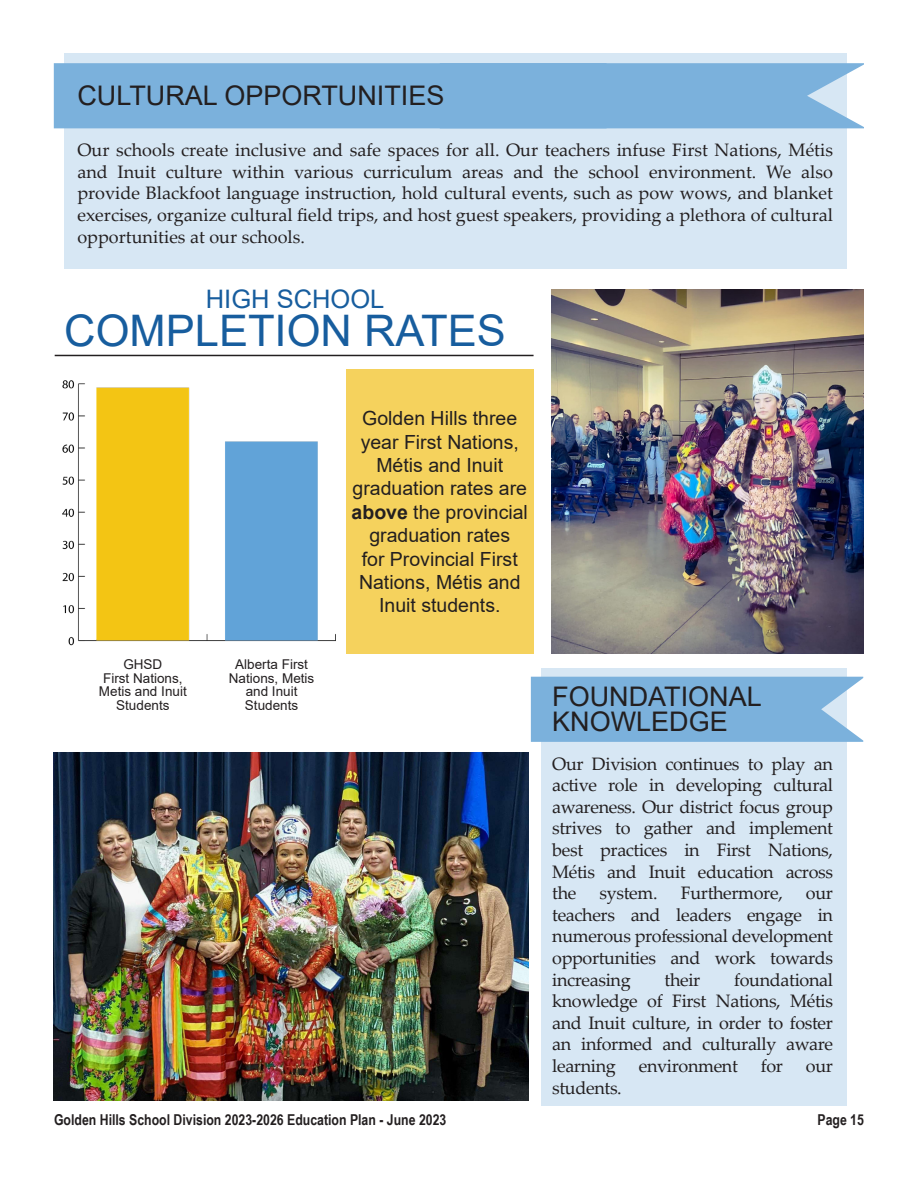
<style>
.page{position:relative;width:918px;height:1188px;background:#fff}
.page>*{position:absolute;margin:0;border:0;box-sizing:border-box;transform-origin:0 0}
.t1{font:43.5px "Arial";color:#175d9e}
.t2{font:27px "Arial";color:#231f20}
.t3{font:25.5px "Arial";color:#175d9e}
.t4{font:19.5px/23.4px "Arial";color:#231f20;text-align:center}
.t5{font:18px/21.6px "Palatino Linotype";letter-spacing:-.02em;color:#231f20;text-align:justify}
.t6{font:700 15px "Arial Narrow";color:#231f20}
.t7{font:13.5px/13.5px "Arial";color:#231f20;text-align:center}
.s1{font-weight:700}
</style>
<div class="page">
<img style="left:54px;top:753px;width:475px;height:347px">
<div style="left:346px;top:369px;width:187px;height:284px;background:#f5d25d"></div>
<div style="left:64px;top:53px;width:783px;height:215px;background:#d7e7f4"></div>
<div style="left:541px;top:668px;width:306px;height:438px;background:#d7e7f4"></div>
<svg style="left:531px;top:677px;width:332px;height:65px;background:#82b5dd"></svg>
<hr style="left:55px;top:355px;width:479px;height:1px;background:#231f20">
<img style="left:552px;top:289px;width:312px;height:364px">
<img style="left:62px;top:380px;width:273px;height:266px">
<div style="left:54px;top:63px;width:810px;height:65px;background:#7bb1dc"></div>
<p class="t2" style="left:77px;top:77px;width:369px">CULTURAL OPPORTUNITIES</p>
<p class="t5" style="left:77px;top:139px;width:757px">Our schools create inclusive and safe spaces for all. Our teachers infuse First Nations, Métis and Inuit culture within various curriculum areas and the school environment. We also provide Blackfoot language instruction, hold cultural events, such as pow wows, and blanket exercises, organize cultural field trips, and host guest speakers, providing a plethora of cultural opportunities at our schools.</p>
<p class="t3" style="left:206px;top:281px;width:180px">HIGH SCHOOL</p>
<p class="t1" style="left:64px;top:301px;width:443px">COMPLETION RATES</p>
<p class="t7" style="left:123px;top:658px;width:41px">GHSD</p>
<p class="t7" style="left:99px;top:671px;width:89px">First Nations,<br>Metis and Inuit<br>Students</p>
<p class="t7" style="left:229px;top:658px;width:87px">Alberta First<br>Nations, Metis and Inuit<br>Students</p>
<p class="t4" style="left:352px;top:406px;width:178px">Golden Hills three year First Nations,<br>Métis and Inuit graduation rates are <span class="s1">above</span> the provincial graduation rates<br>for Provincial First<br>Nations, Métis and<br>Inuit students.</p>
<p class="t2" style="left:552px;top:678px;width:211px">FOUNDATIONAL</p>
<p class="t2" style="left:552px;top:703px;width:177px">KNOWLEDGE</p>
<p class="t5" style="left:552px;top:752px;width:282px">Our Division continues to play an active role in developing cultural awareness. Our district focus group strives to gather and implement best practices in First Nations, Métis and Inuit education across the</p>
<p class="t5" style="left:600px;top:882px;width:59px">system.</p>
<p class="t5" style="left:681px;top:882px;width:104px">Furthermore,</p>
<p class="t5" style="left:552px;top:882px;width:282px;text-indent:254px">our teachers and leaders engage in numerous professional development opportunities and work towards increasing</p>
<p class="t5" style="left:552px;top:968px;width:282px;text-indent:182px">foundational knowledge of First Nations, Métis and Inuit culture, in order to foster an informed and culturally aware learning</p>
<p class="t5" style="left:665px;top:968px;width:37px">their</p>
<p class="t5" style="left:639px;top:1054px;width:101px">environment</p>
<p class="t5" style="left:761px;top:1054px;width:24px">for</p>
<p class="t5" style="left:806px;top:1054px;width:29px">our</p>
<p class="t5" style="left:552px;top:1076px;width:71px">students.</p>
<p class="t6" style="left:54px;top:1108px;width:394px">Golden Hills School Division 2023-2026 Education Plan - June 2023</p>
<p class="t6" style="left:818px;top:1108px;width:48px">Page 15</p>
</div>
